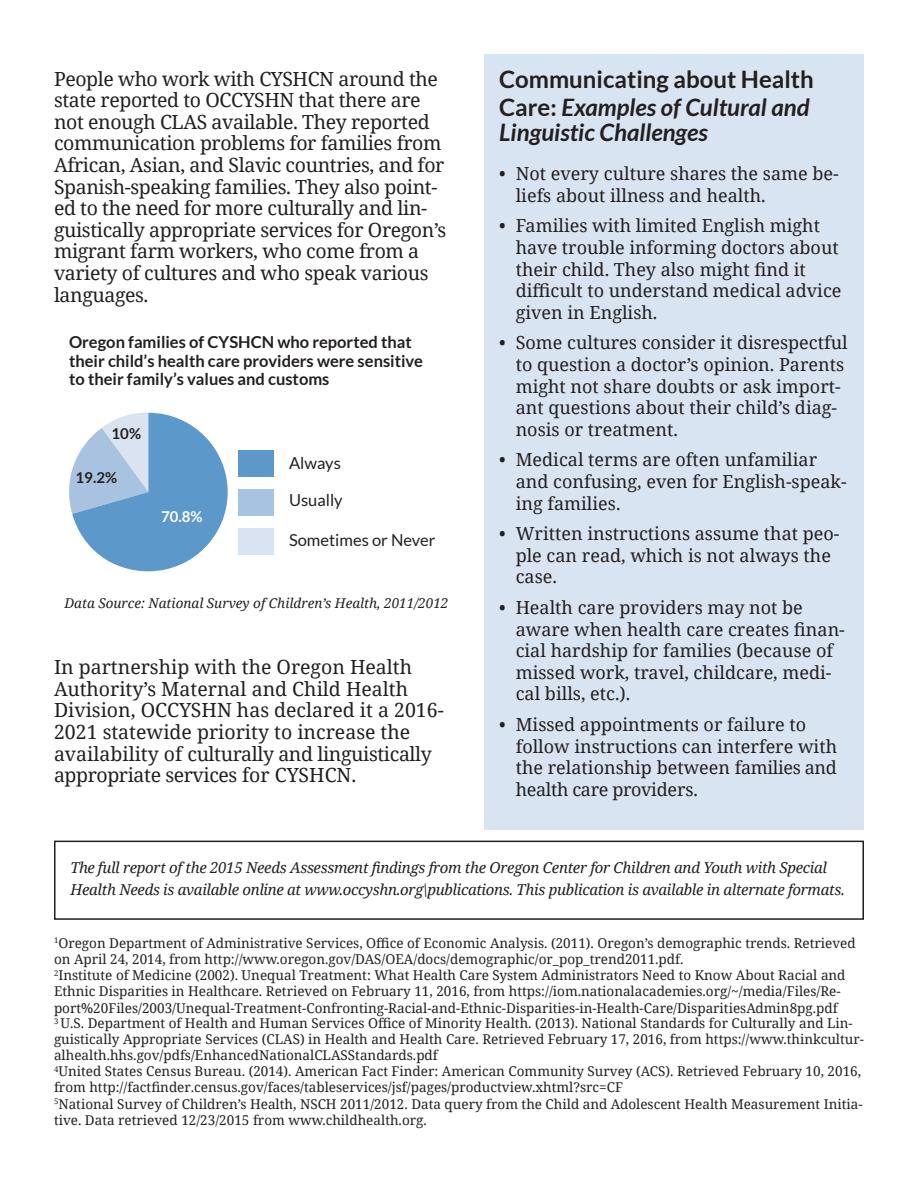
<style>
.page{position:relative;width:918px;height:1188px;background:#fff}
.page>*{position:absolute;margin:0;border:0;box-sizing:border-box;transform-origin:0 0}
.body_text{font:700 24px/27.6px "Lato";color:#231f20}
.body_text-2{font:italic 700 24px "Lato";color:#231f20}
.body_text-3{font:19.5px/21.6px "Noto Serif";letter-spacing:-.02em;color:#231f20}
.body_text-4{font:19.5px/21.6px "Noto Serif";color:#231f20}
.t1{font:18px/21.6px "Noto Serif";color:#231f20}
.body_text-5{font:700 16.5px/18.6px "Lato";color:#231f20}
.body_text-6{font:16.5px "Lato";color:#231f20}
.body_text-7{font:italic 15px/21.6px "Noto Serif";letter-spacing:-.02em;color:#231f20}
.body_text-8{font:700 15px "Lato";color:#231f20}
.body_text-9{font:700 15px "Lato";color:#fff}
.t2{font:13.5px/16.2px "Noto Serif";color:#231f20}
.t3{font:italic 13.5px "Noto Serif";color:#231f20}
.s1{font-style:italic}
</style>
<div class="page">
<div style="left:484px;top:54px;width:380px;height:775px;background:#d9e4f2"></div>
<div style="left:54px;top:841px;width:810px;height:79px;border:2px solid #231f20"></div>
<div style="left:238px;top:489px;width:36px;height:27px;background:#a8c2e1"></div>
<div style="left:238px;top:450px;width:36px;height:27px;background:#5d98cb"></div>
<div style="left:238px;top:528px;width:36px;height:27px;background:#d9e4f2"></div>
<svg style="left:69px;top:413px;width:159px;height:158px"></svg>
<p class="body_text-3" style="left:54px;top:67px;width:394px">People who work with CYSHCN around the state reported to OCCYSHN that there are not enough CLAS available. They reported communication problems for families from African, Asian, and Slavic countries, and for Spanish-speaking families. They also point&shy;ed to the need for more culturally and lin&shy;guistically appropriate services for Oregon’s migrant farm workers, who come from a variety of cultures and who speak various languages.</p>
<p class="body_text-5" style="left:69px;top:333px;width:355px">Oregon families of CYSHCN who reported that their child’s health care providers were sensitive to their family’s values and customs</p>
<p class="body_text-8" style="left:112px;top:425px;width:31px">10%</p>
<p class="body_text-8" style="left:76px;top:469px;width:43px">19.2%</p>
<p class="body_text-9" style="left:161px;top:507px;width:43px">70.8%</p>
<p class="body_text-6" style="left:289px;top:454px;width:53px">Always</p>
<p class="body_text-6" style="left:289px;top:491px;width:55px">Usually</p>
<p class="body_text-6" style="left:289px;top:531px;width:148px">Sometimes or Never</p>
<p class="t3" style="left:65px;top:594px;width:385px">Data Source: National Survey of Children’s Health, 2011/2012</p>
<p class="body_text-4" style="left:54px;top:656px;width:391px">In partnership with the Oregon Health Authority’s Maternal and Child Health Division, OCCYSHN has declared it a 2016- 2021 statewide priority to increase the availability of culturally and linguistically appropriate services for CYSHCN.</p>
<p class="body_text" style="left:499px;top:65px;width:316px">Communicating about Health<br>Care: <span class="s1">Examples of Cultural and</span></p>
<p class="body_text-2" style="left:499px;top:118px;width:210px">Linguistic Challenges</p>
<p class="t1" style="left:516px;top:162px;width:325px;text-indent:-16px">• Not every culture shares the same be&shy;liefs about illness and health.</p>
<p class="t1" style="left:516px;top:214px;width:327px;text-indent:-16px">• Families with limited English might have trouble informing doctors about their child. They also might find it difficult to understand medical advice given in English.</p>
<p class="t1" style="left:516px;top:331px;width:334px;text-indent:-16px">• Some cultures consider it disrespectful to question a doctor’s opinion. Parents might not share doubts or ask import&shy;ant questions about their child’s diag&shy;nosis or treatment.</p>
<p class="t1" style="left:516px;top:448px;width:332px;text-indent:-16px">• Medical terms are often unfamiliar and confusing, even for English-speak&shy;ing families.</p>
<p class="t1" style="left:516px;top:522px;width:325px;text-indent:-16px">• Written instructions assume that peo&shy;ple can read, which is not always the case.</p>
<p class="t1" style="left:516px;top:596px;width:331px;text-indent:-16px">• Health care providers may not be aware when health care creates finan&shy;cial hardship for families (because of missed work, travel, childcare, medi&shy;cal bills, etc.).</p>
<p class="t1" style="left:516px;top:713px;width:323px;text-indent:-16px">• Missed appointments or failure to follow instructions can interfere with the relationship between families and health care providers.</p>
<p class="body_text-7" style="left:70px;top:856px;width:776px">The full report of the 2015 Needs Assessment findings from the Oregon Center for Children and Youth with Special<br>Health Needs is available online at www.occyshn.org\publications. This publication is available in alternate formats.</p>
<p class="t2" style="left:54px;top:934px;width:803px"><sup>1</sup>Oregon Department of Administrative Services, Office of Economic Analysis. (2011). Oregon’s demographic trends. Retrieved on April 24, 2014, from http://www.oregon.gov/DAS/OEA/docs/demographic/or_pop_trend2011.pdf.</p>
<p class="t2" style="left:54px;top:967px;width:793px"><sup>2</sup>Institute of Medicine (2002). Unequal Treatment: What Health Care System Administrators Need to Know About Racial and<br>Ethnic Disparities in Healthcare. Retrieved on February 11, 2016, from https://iom.nationalacademies.org/~/media/Files/Re&shy;port%20Files/2003/Unequal-Treatment-Confronting-Racial-and-Ethnic-Disparities-in-Health-Care/DisparitiesAdmin8pg.pdf</p>
<p class="t2" style="left:54px;top:1015px;width:811px"><sup>3</sup> U.S. Department of Health and Human Services Office of Minority Health. (2013). National Standards for Culturally and Lin&shy;guistically Appropriate Services (CLAS) in Health and Health Care. Retrieved February 17, 2016, from https://www.thinkcultur&shy;alhealth.hhs.gov/pdfs/EnhancedNationalCLASStandards.pdf</p>
<p class="t2" style="left:54px;top:1063px;width:809px"><sup>4</sup>United States Census Bureau. (2014). American Fact Finder: American Community Survey (ACS). Retrieved February 10, 2016, from http://factfinder.census.gov/faces/tableservices/jsf/pages/productview.xhtml?src=CF</p>
<p class="t2" style="left:54px;top:1095px;width:810px"><sup>5</sup>National Survey of Children’s Health, NSCH 2011/2012. Data query from the Child and Adolescent Health Measurement Initia&shy;tive. Data retrieved 12/23/2015 from www.childhealth.org.</p>
</div>
